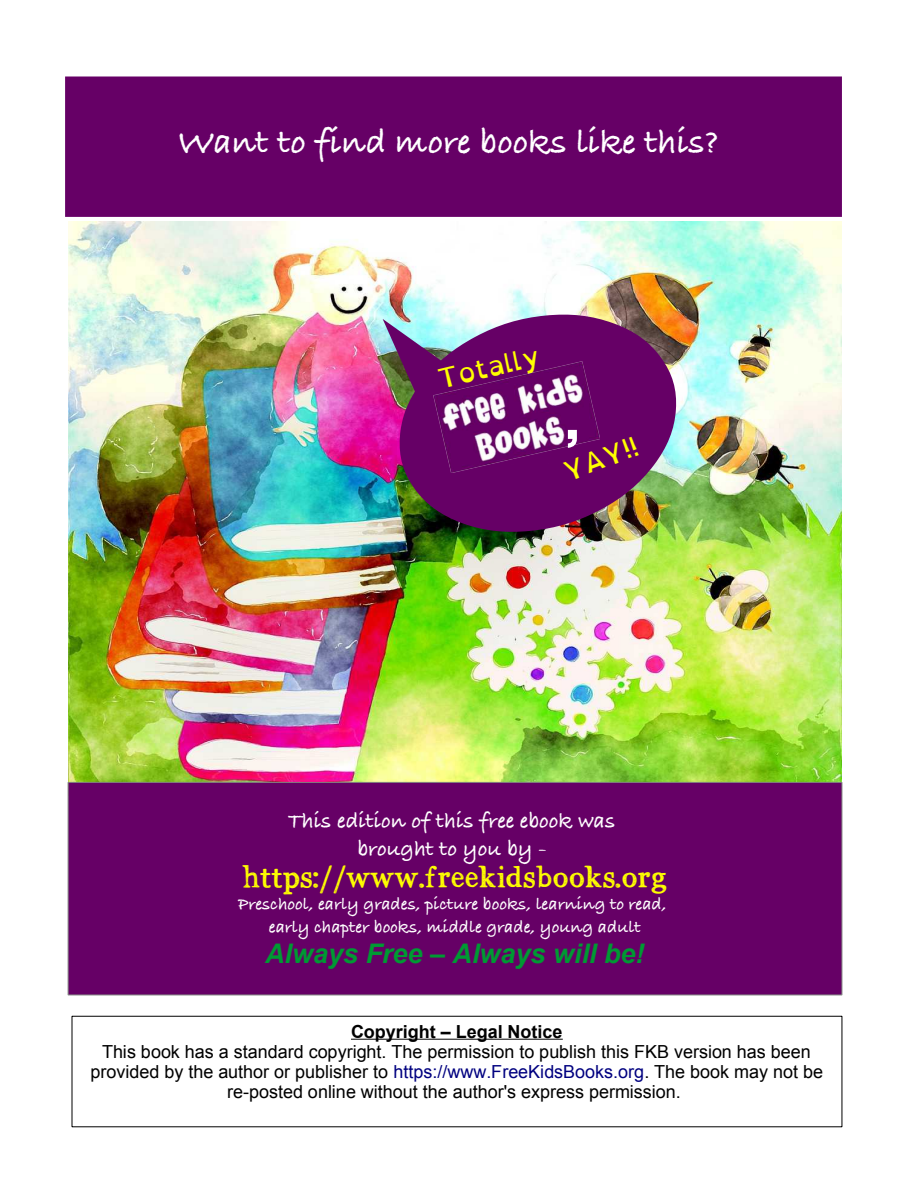
<style>
.page{position:relative;width:918px;height:1188px;background:#fff}
.page>*{position:absolute;margin:0;border:0;box-sizing:border-box;transform-origin:0 0}
.t1{font:54px "Krungthep";color:#fff}
.t2{font:700 36px "Bradley Hand ITCTT";color:#fff}
.t3{font:30px "Hello Big Sky";color:#ff0}
.t4{font:italic 700 27px "Arial";color:#093}
.t5{font:27px "Open Dyslexic";color:#ff0}
.t6{font:700 22.5px/28px "Bradley Hand ITCTT";color:#fff;text-align:center}
.t7{font:18px/20.1px "Arial";color:#000;text-align:center}
.t8{font:700 18px/22.5px "Bradley Hand ITCTT";color:#fff;text-align:center}
.t9{font:700 18px "Arial";letter-spacing:-.005em;color:#000}
.s1{color:#000080}
</style>
<div class="page">
<img style="left:68px;top:221px;width:774px;height:561px">
<svg style="left:383px;top:319px;width:16px;height:80px"></svg>
<div style="left:67px;top:782px;width:776px;height:214px;background:#606"></div>
<img style="left:399px;top:313px;width:278px;height:220px">
<img style="left:434px;top:361px;width:165px;height:112px">
<svg style="left:71px;top:1016px;width:772px;height:112px"></svg>
<hr style="left:351px;top:1039px;width:212px;height:1px;background:#000">
<div style="left:65px;top:76px;width:777px;height:141px;background:#606"></div>
<h2 class="t2" style="left:178px;top:122px;width:542px">Want to find more books like this?</h2>
<h3 class="t5" style="left:435px;top:364px;width:115px;rotate:-13deg">T otally</h3>
<h1 class="t1" style="left:563px;top:384px;width:20px">,</h1>
<h3 class="t5" style="left:559px;top:458px;width:99px;rotate:-21deg">YAY!!</h3>
<p class="t6" style="left:288px;top:808px;width:329px">This edition of this free ebook was brought to you by -</p>
<h3 class="t3" style="left:242px;top:864px;width:427px">https://www.freekidsbooks.org</h3>
<p class="t8" style="left:238px;top:894px;width:430px">Preschool, early grades, picture books, learning to read, early chapter books, middle grade, young adult</p>
<h3 class="t4" style="left:265px;top:939px;width:381px">Always Free – Always will be!</h3>
<p class="t9" style="left:351px;top:1021px;width:213px">Copyright – Legal Notice</p>
<p class="t7" style="left:91px;top:1041px;width:734px">This book has a standard copyright. The permission to publish this FKB version has been provided by the author or publisher to <span class="s1">https://www.FreeKidsBooks.org</span>. The book may not be re-posted online without the author's express permission.</p>
</div>
